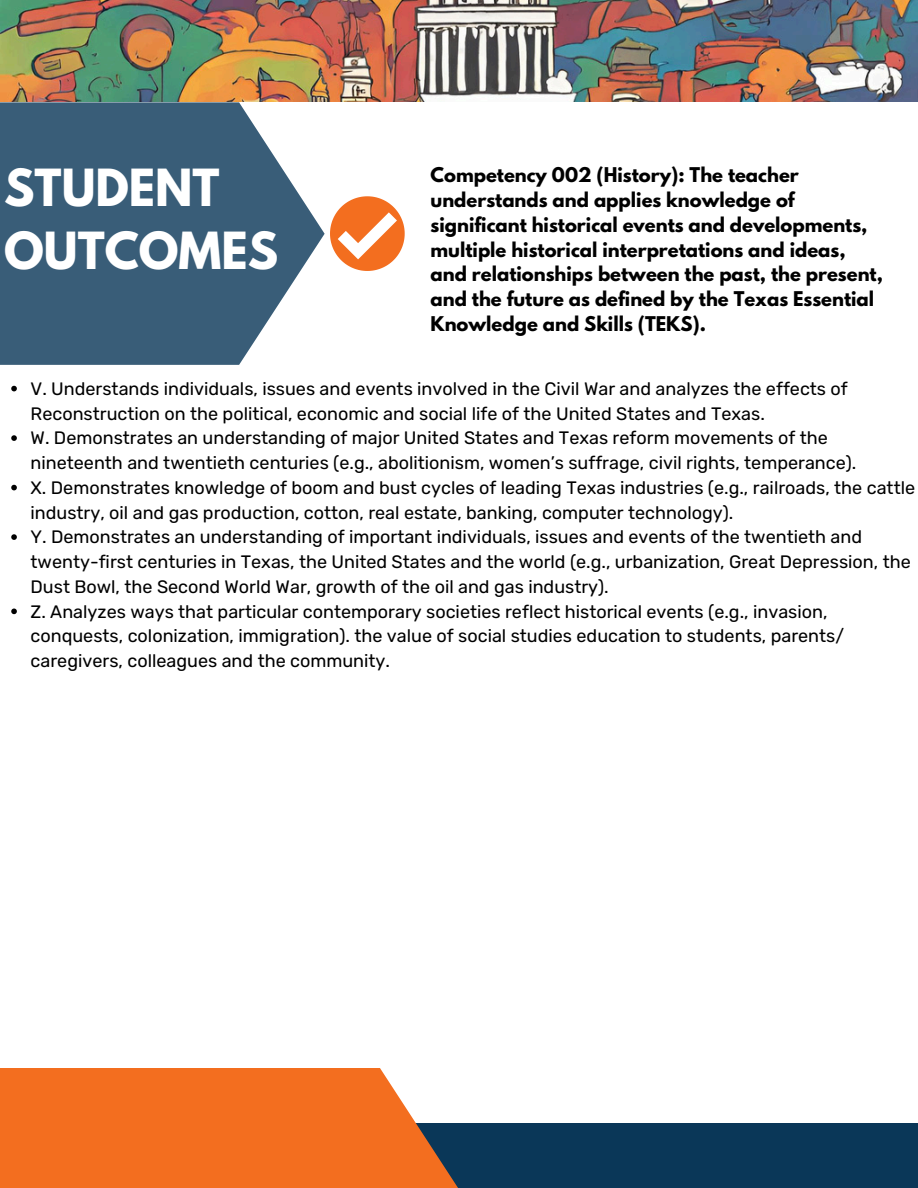
<style>
.page{position:relative;width:918px;height:1188px;background:#fff}
.page>*{position:absolute;margin:0;border:0;box-sizing:border-box;transform-origin:0 0}
.t1{font:700 45.3px/63px "League Spartan";color:#fff}
.t2{font:18px/24.8px "Rubik";color:#000}
.t3{font:700 18px/24.8px "League Spartan";color:#000}
</style>
<div class="page">
<img style="left:0;top:0;width:918px;height:102px">
<svg style="left:0;top:102px;width:325px;height:263px;background:#53728a"></svg>
<div style="left:8px;top:1123px;width:910px;height:65px;background:#0a3758"></div>
<div style="left:0;top:1068px;width:459px;height:120px;background:#f36e1f"></div>
<svg style="left:330px;top:196px;width:74px;height:75px"></svg>
<svg style="left:11px;top:386px;width:6px;height:5px"></svg>
<svg style="left:11px;top:435px;width:6px;height:6px"></svg>
<svg style="left:11px;top:485px;width:6px;height:5px"></svg>
<svg style="left:11px;top:534px;width:6px;height:6px"></svg>
<svg style="left:11px;top:609px;width:6px;height:5px"></svg>
<p class="t1" style="left:4px;top:162px;width:276px">STUDENT<br>OUTCOMES</p>
<h1 class="t3" style="left:431px;top:165px;width:454px">Competency 002 (History): The teacher understands and applies knowledge of significant historical events and developments, multiple historical interpretations and ideas, and relationships between the past, the present, and the future as defined by the Texas Essential Knowledge and Skills (TEKS).</h1>
<p class="t2" style="left:31px;top:376px;width:819px">V. Understands individuals, issues and events involved in the Civil War and analyzes the effects of<br>Reconstruction on the political, economic and social life of the United States and Texas.</p>
<h2 class="t2" style="left:31px;top:426px;width:827px">W. Demonstrates an understanding of major United States and Texas reform movements of the nineteenth and twentieth centuries (e.g., abolitionism, women’s suffrage, civil rights, temperance).</h2>
<p class="t2" style="left:31px;top:475px;width:886px">X. Demonstrates knowledge of boom and bust cycles of leading Texas industries (e.g., railroads, the cattle industry, oil and gas production, cotton, real estate, banking, computer technology).</p>
<p class="t2" style="left:31px;top:525px;width:882px">Y. Demonstrates an understanding of important individuals, issues and events of the twentieth and twenty-first centuries in Texas, the United States and the world (e.g., urbanization, Great Depression, the<br>Dust Bowl, the Second World War, growth of the oil and gas industry).</p>
<p class="t2" style="left:31px;top:599px;width:815px">Z. Analyzes ways that particular contemporary societies reflect historical events (e.g., invasion, conquests, colonization, immigration). the value of social studies education to students, parents/ caregivers, colleagues and the community.</p>
</div>
